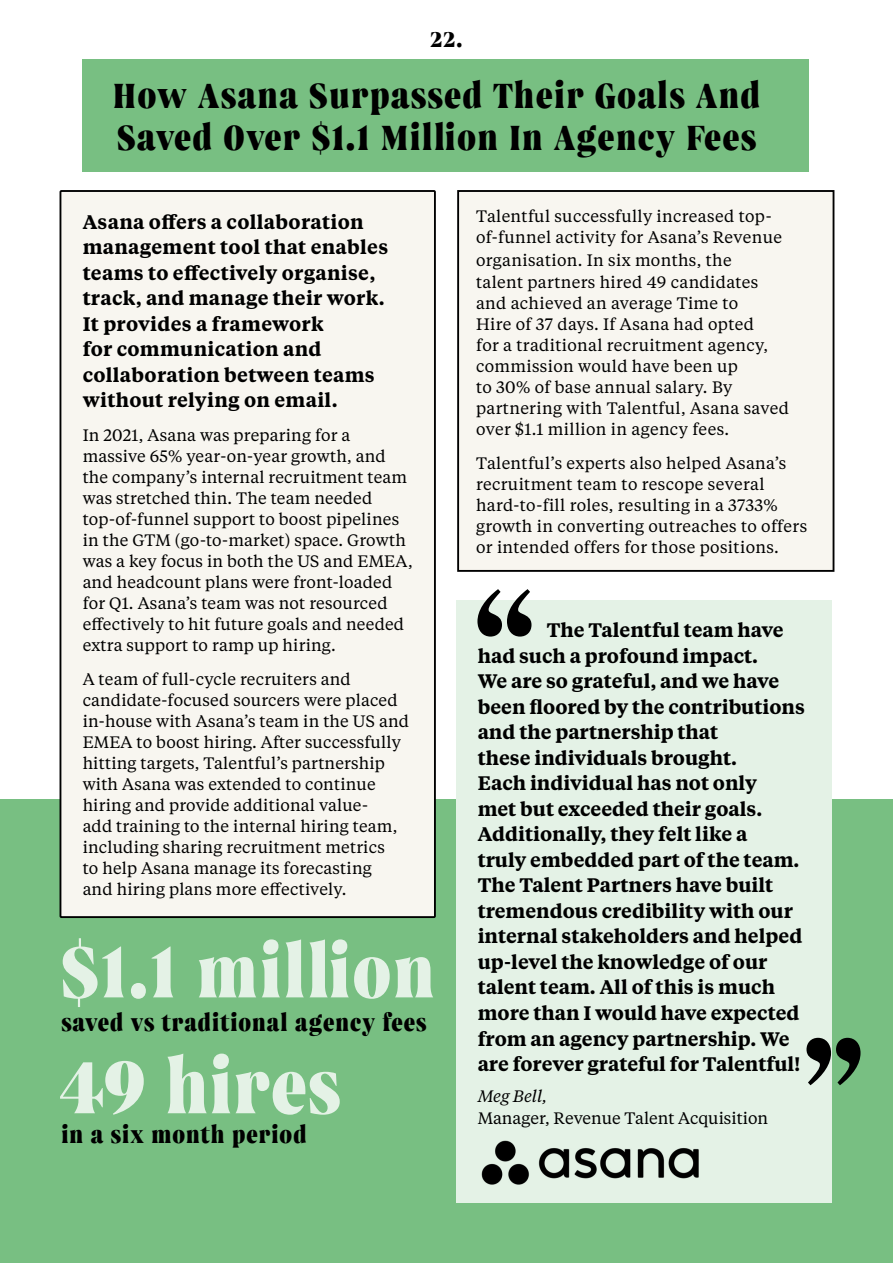
<style>
.page{position:relative;width:893px;height:1263px;background:#fff}
.page>*{position:absolute;margin:0;border:0;box-sizing:border-box;transform-origin:0 0}
.t1{font:800 72.75px "Boita";letter-spacing:-.01em;color:#e4f2e6}
.t2{font:800 70.65px "Boita";color:#e4f2e6}
.t3{font:800 34.5px/42px "Boita";letter-spacing:.015em;color:#000}
.t4{font:800 23.25px "Boita";letter-spacing:.015em;color:#000}
.t5{font:800 21px "Boita";color:#000}
.t6{font:600 19.5px/25.5px "Tiempos Text";color:#000}
.t7{font:16.5px/21px "Tiempos Text";letter-spacing:.01em;color:#000}
.t8{font:italic 16.5px "Tiempos Text";color:#000}
</style>
<div class="page">
<div style="left:0;top:799px;width:893px;height:464px;background:#78bf82"></div>
<div style="left:60px;top:191px;width:375px;height:726px;background:#f8f6f0"></div>
<div style="left:60px;top:190px;width:376px;height:728px;border:2px solid #000"></div>
<div style="left:458px;top:191px;width:375px;height:380px;background:#f8f6f0"></div>
<div style="left:457px;top:190px;width:377px;height:382px;border:2px solid #000"></div>
<div style="left:456px;top:600px;width:376px;height:603px;background:#e4f2e6"></div>
<svg style="left:477px;top:589px;width:54px;height:47px"></svg>
<svg style="left:806px;top:1038px;width:54px;height:47px"></svg>
<img style="left:481px;top:1141px;width:218px;height:44px">
<div style="left:83px;top:60px;width:726px;height:112px;background:#78bf82"></div>
<p class="t5" style="left:430px;top:24px;width:34px">22.</p>
<h3 class="t3" style="left:113px;top:73px;width:650px">How Asana Surpassed Their Goals And<br>Saved Over $1.1 Million In Agency Fees</h3>
<p class="t6" style="left:83px;top:208px;width:307px">Asana offers a collaboration management tool that enables teams to effectively organise, track, and manage their work.<br>It provides a framework<br>for communication and collaboration between teams without relying on email.</p>
<p class="t7" style="left:83px;top:424px;width:332px">In 2021, Asana was preparing for a massive 65% year-on-year growth, and the company’s internal recruitment team was stretched thin. The team needed top-of-funnel support to boost pipelines in the GTM (go-to-market) space. Growth was a key focus in both the US and EMEA, and headcount plans were front-loaded for Q1. Asana’s team was not resourced effectively to hit future goals and needed extra support to ramp up hiring.</p>
<p class="t7" style="left:83px;top:668px;width:328px">A team of full-cycle recruiters and candidate-focused sourcers were placed in-house with Asana’s team in the US and EMEA to boost hiring. After successfully hitting targets, Talentful’s partnership with Asana was extended to continue hiring and provide additional value-<br>add training to the internal hiring team, including sharing recruitment metrics<br>to help Asana manage its forecasting<br>and hiring plans more effectively.</p>
<h2 class="t2" style="left:60px;top:920px;width:378px">$1.1 million</h2>
<h3 class="t4" style="left:61px;top:1005px;width:367px">saved vs traditional agency fees</h3>
<h1 class="t1" style="left:60px;top:1034px;width:283px">49 hires</h1>
<h3 class="t4" style="left:61px;top:1118px;width:247px">in a six month period</h3>
<p class="t7" style="left:476px;top:205px;width:308px">Talentful successfully increased top&shy;of-funnel activity for Asana’s Revenue</p>
<p class="t7" style="left:476px;top:248px;width:284px;line-height:22.5px">organisation. In six months, the talent partners hired 49 candidates</p>
<p class="t7" style="left:476px;top:292px;width:314px">and achieved an average Time to<br>Hire of 37 days. If Asana had opted<br>for a traditional recruitment agency, commission would have been up<br>to 30% of base annual salary. By partnering with Talentful, Asana saved over $1.1 million in agency fees.</p>
<p class="t7" style="left:476px;top:452px;width:333px">Talentful’s experts also helped Asana’s recruitment team to rescope several hard-to-fill roles, resulting in a 3733% growth in converting outreaches to offers or intended offers for those positions.</p>
<p class="t6" style="left:478px;top:617px;width:329px;text-indent:69px">The Talentful team have had such a profound impact.<br>We are so grateful, and we have been floored by the contributions and the partnership that<br>these individuals brought.<br>Each individual has not only<br>met but exceeded their goals.<br>Additionally, they felt like a<br>truly embedded part of the team.<br>The Talent Partners have built tremendous credibility with our internal stakeholders and helped up-level the knowledge of our talent team. All of this is much more than I would have expected from an agency partnership. We are forever grateful for Talentful!</p>
<p class="t8" style="left:478px;top:1085px;width:71px">Meg Bell,</p>
<p class="t7" style="left:478px;top:1107px;width:292px">Manager, Revenue Talent Acquisition</p>
</div>
